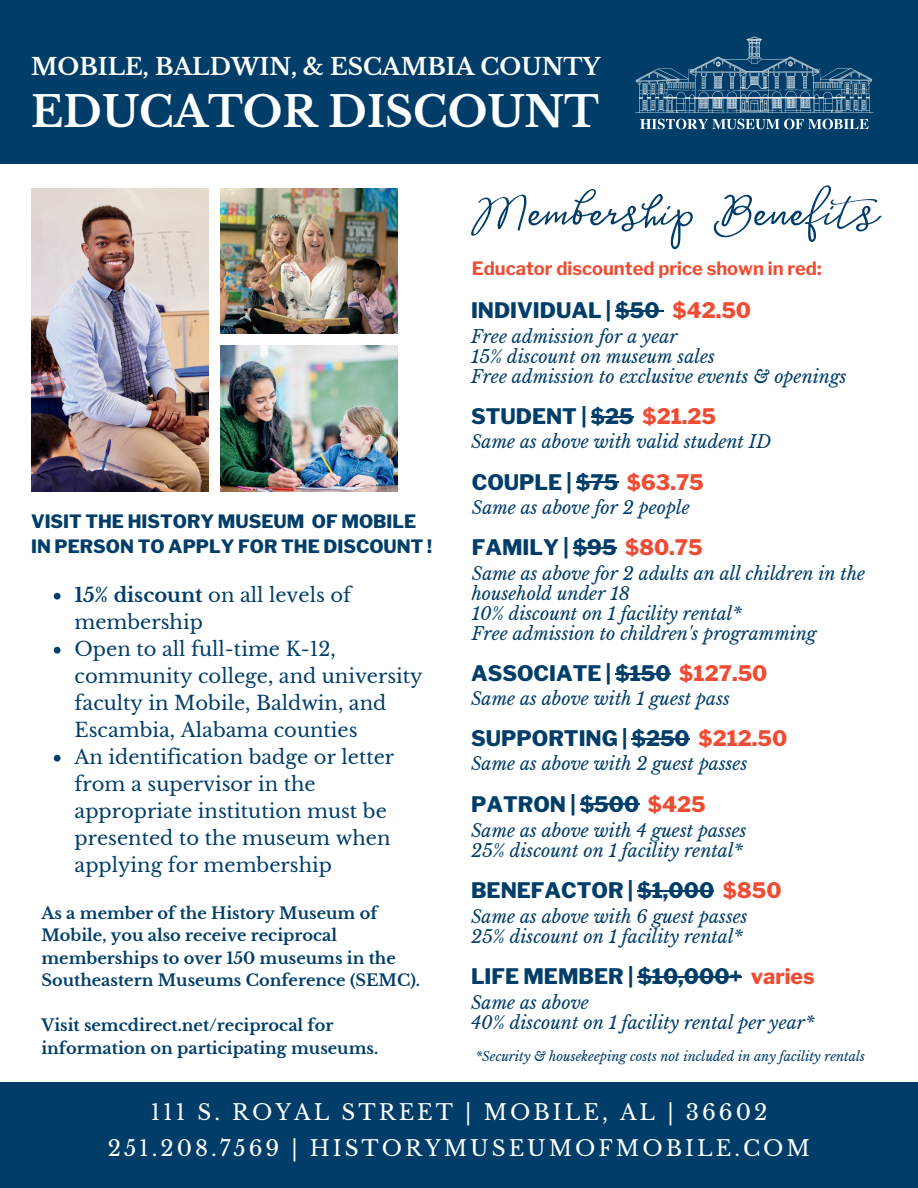
<style>
.page{position:relative;width:918px;height:1188px;background:#003e69}
.page>*{position:absolute;margin:0;border:0;box-sizing:border-box;transform-origin:0 0}
.t1{font:56.85px "Huh Girls";color:#003e69}
.t2{font:700 42.15px "Libre Baskerville";color:#fff}
.t3{font:700 23.1px "Libre Baskerville";color:#fff}
.t4{font:21.6px/35.8px "Libre Baskerville";letter-spacing:.14em;color:#fff;text-align:center}
.t5{font:800 21.3px "Libre Franklin";color:#003e69}
.t6{font:19.5px/27px "Libre Baskerville";color:#003e69}
.t7{font:800 18.3px/24.8px "Libre Franklin";color:#003e69}
.t8{font:700 18.3px "Libre Franklin";color:#ef4c33}
.t9{font:italic 17.7px/20px "Libre Baskerville";color:#003e69}
.t10{font:700 16.2px/22.5px "Libre Baskerville";color:#003e69}
.t11{font:italic 12.9px "Libre Baskerville";color:#003e69}
.s1{font-weight:700}
.s2{color:#ef4c33}
</style>
<div class="page">
<div style="left:0;top:164px;width:918px;height:918px;background:#fff"></div>
<img style="left:31px;top:189px;width:178px;height:302px">
<img style="left:220px;top:189px;width:178px;height:145px">
<img style="left:220px;top:345px;width:178px;height:146px">
<img style="left:635px;top:36px;width:239px;height:94px">
<hr style="left:616px;top:311px;width:44px;height:1px;background:#003e69">
<hr style="left:591px;top:416px;width:43px;height:2px;background:#003e69">
<hr style="left:576px;top:482px;width:42px;height:1px;background:#003e69">
<hr style="left:573px;top:547px;width:44px;height:1px;background:#003e69">
<hr style="left:615px;top:673px;width:56px;height:1px;background:#003e69">
<hr style="left:632px;top:738px;width:58px;height:2px;background:#003e69">
<hr style="left:580px;top:804px;width:59px;height:1px;background:#003e69">
<hr style="left:638px;top:890px;width:76px;height:1px;background:#003e69">
<hr style="left:638px;top:976px;width:104px;height:1px;background:#003e69">
<svg style="left:54px;top:593px;width:7px;height:7px"></svg>
<svg style="left:54px;top:647px;width:7px;height:7px"></svg>
<svg style="left:54px;top:755px;width:7px;height:7px"></svg>
<p class="t3" style="left:31px;top:53px;width:571px">MOBILE, BALDWIN, &amp; ESCAMBIA COUNTY</p>
<p class="t2" style="left:31px;top:86px;width:570px">EDUCATOR DISCOUNT</p>
<h5 class="t1" style="left:471px;top:181px;width:410px">Membership Benefits</h5>
<p class="t7" style="left:31px;top:509px;width:402px">VISIT THE HISTORY MUSEUM OF MOBILE<br>IN PERSON TO APPLY FOR THE DISCOUNT !</p>
<h4 class="t6" style="left:75px;top:582px;width:278px"><span class="s1">15% discount</span> on all levels of membership</h4>
<p class="t6" style="left:75px;top:636px;width:350px">Open to all full-time K-12, community college, and university faculty in Mobile, Baldwin, and<br>Escambia, Alabama counties</p>
<p class="t6" style="left:75px;top:744px;width:321px">An identification badge or letter from a supervisor in the appropriate institution must be presented to the museum when applying for membership</p>
<h2 class="t10" style="left:41px;top:902px;width:380px">As a member of the History Museum of Mobile, you also receive reciprocal memberships to over 150 museums in the Southeastern Museums Conference (SEMC).</h2>
<p class="t10" style="left:41px;top:1014px;width:338px">Visit semcdirect.net/reciprocal for information on participating museums.</p>
<h3 class="t8" style="left:472px;top:257px;width:351px">Educator discounted price shown in red:</h3>
<p class="t5" style="left:471px;top:298px;width:282px">INDIVIDUAL | $50 <span class="s2">$42.50</span></p>
<p class="t9" style="left:471px;top:327px;width:208px">Free admission for a year</p>
<p class="t9" style="left:471px;top:347px;width:245px">15% discount on museum sales</p>
<p class="t9" style="left:471px;top:367px;width:377px">Free admission to exclusive events &amp; openings</p>
<p class="t5" style="left:471px;top:404px;width:247px">STUDENT | $25 <span class="s2">$21.25</span></p>
<h1 class="t9" style="left:471px;top:432px;width:302px">Same as above with valid student ID</h1>
<h6 class="t5" style="left:472px;top:469px;width:234px">COUPLE | $75 <span class="s2">$63.75</span></h6>
<h2 class="t9" style="left:472px;top:497px;width:220px">Same as above for 2 people</h2>
<p class="t5" style="left:472px;top:534px;width:233px">FAMILY | $95 <span class="s2">$80.75</span></p>
<p class="t9" style="left:472px;top:564px;width:395px">Same as above for 2 adults an all children in the household under 18</p>
<p class="t9" style="left:472px;top:604px;width:272px">10% discount on 1 facility rental*</p>
<h2 class="t9" style="left:472px;top:624px;width:346px">Free admission to children's programming</h2>
<p class="t5" style="left:471px;top:660px;width:298px">ASSOCIATE | $150 <span class="s2">$127.50</span></p>
<h2 class="t9" style="left:471px;top:689px;width:260px">Same as above with 1 guest pass</h2>
<p class="t5" style="left:471px;top:726px;width:318px">SUPPORTING | $250 <span class="s2">$212.50</span></p>
<h2 class="t9" style="left:471px;top:754px;width:278px">Same as above with 2 guest passes</h2>
<p class="t5" style="left:471px;top:791px;width:236px">PATRON | $500 <span class="s2">$425</span></p>
<p class="t9" style="left:471px;top:821px;width:277px">Same as above with 4 guest passes</p>
<p class="t9" style="left:471px;top:840px;width:273px">25% discount on 1 facility rental*</p>
<h2 class="t5" style="left:471px;top:877px;width:312px">BENEFACTOR | $1,000 <span class="s2">$850</span></h2>
<p class="t9" style="left:471px;top:907px;width:278px">Same as above with 6 guest passes</p>
<h2 class="t9" style="left:471px;top:927px;width:273px">25% discount on 1 facility rental*</h2>
<p class="t5" style="left:471px;top:963px;width:345px">LIFE MEMBER | $10,000+ <span class="s2">varies</span></p>
<h2 class="t9" style="left:471px;top:993px;width:120px">Same as above</h2>
<p class="t9" style="left:471px;top:1013px;width:345px">40% discount on 1 facility rental per year*</p>
<p class="t11" style="left:475px;top:1048px;width:391px">*Security &amp; housekeeping costs not included in any facility rentals</p>
<p class="t4" style="left:108px;top:1094px;width:704px">111 S. ROYAL STREET | MOBILE, AL | 36602<br>251.208.7569 | HISTORYMUSEUMOFMOBILE.COM</p>
</div>
